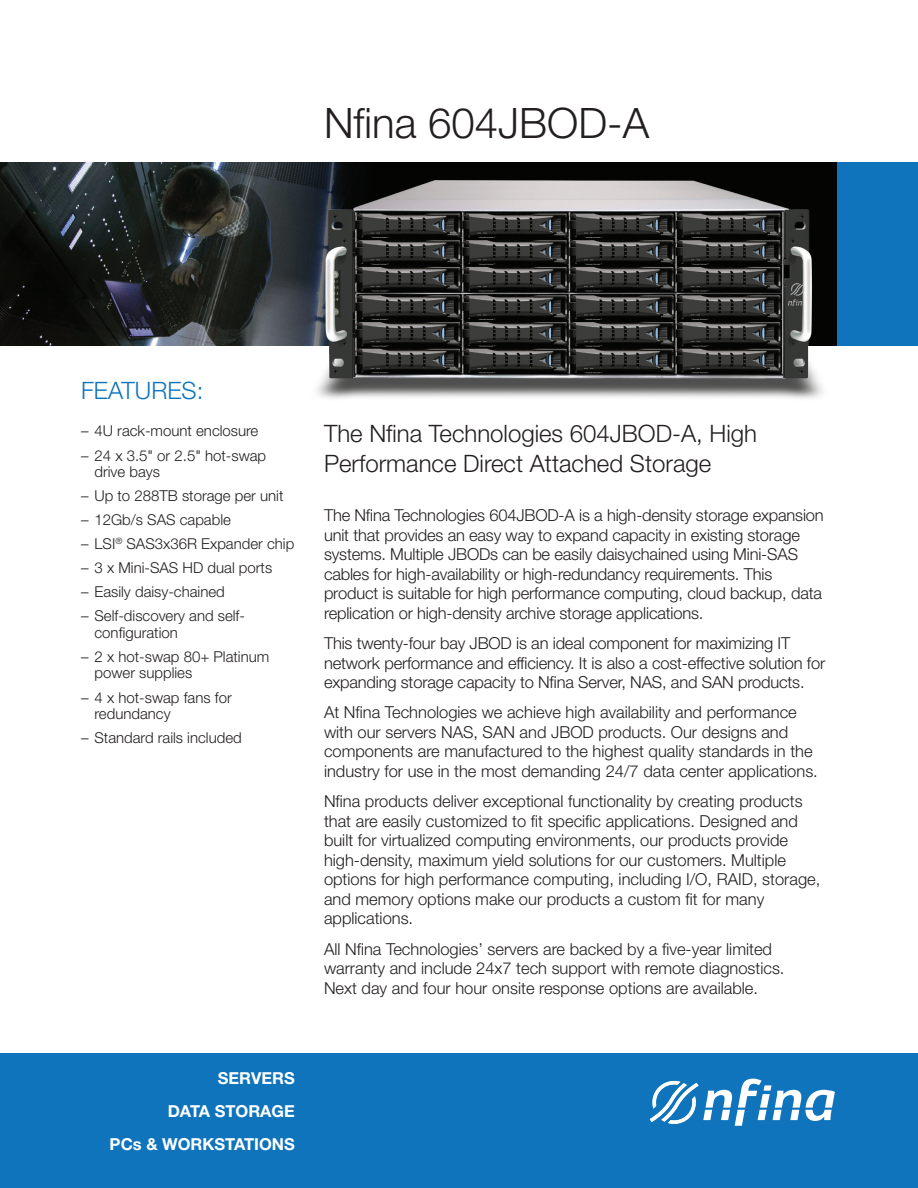
<style>
.page{position:relative;width:918px;height:1188px;background:#fff}
.page>*{position:absolute;margin:0;border:0;box-sizing:border-box;transform-origin:0 0}
.t1{font:300 42px "Helvetica Neue LT Std";color:#231f20}
.t2{font:300 24px/30px "Helvetica Neue LT Std";color:#231f20}
.t3{font:300 24px "Helvetica Neue LT Std";color:#1074bc}
.t4{font:300 16.5px/19.5px "Helvetica Neue LT Std";color:#231f20}
.t5{font:700 16.5px/33px "Helvetica Neue LT Std";color:#fff;text-align:right}
.t6{font:300 15px/16.5px "Helvetica Neue LT Std";color:#231f20}
</style>
<div class="page">
<img style="left:0;top:162px;width:300px;height:184px">
<div style="left:0;top:1053px;width:918px;height:135px;background:#1074bc"></div>
<div style="left:837px;top:162px;width:81px;height:184px;background:#1074bc"></div>
<svg style="left:650px;top:1079px;width:185px;height:47px"></svg>
<img style="left:300px;top:162px;width:537px;height:237px">
<h1 class="t1" style="left:324px;top:97px;width:327px">Nfina 604JBOD-A</h1>
<h2 class="t3" style="left:81px;top:376px;width:124px">FEATURES:</h2>
<p class="t6" style="left:81px;top:423px;width:179px">– 4U rack-mount enclosure</p>
<p class="t6" style="left:94px;top:447px;width:173px;text-indent:-14px">– 24 x 3.5" or 2.5" hot-swap drive bays</p>
<p class="t6" style="left:81px;top:487px;width:204px">– Up to 288TB storage per unit</p>
<p class="t6" style="left:81px;top:511px;width:151px">– 12Gb/s SAS capable</p>
<p class="t6" style="left:81px;top:535px;width:215px">– LSI<sup>®</sup> SAS3x36R Expander chip</p>
<p class="t6" style="left:81px;top:559px;width:193px">– 3 x Mini-SAS HD dual ports</p>
<p class="t6" style="left:81px;top:583px;width:145px">– Easily daisy-chained</p>
<p class="t6" style="left:95px;top:607px;width:152px;text-indent:-14px">– Self-discovery and self&shy;configuration</p>
<p class="t6" style="left:95px;top:648px;width:176px;text-indent:-14px">– 2 x hot-swap 80+ Platinum power supplies</p>
<p class="t6" style="left:95px;top:689px;width:139px;text-indent:-14px">– 4 x hot-swap fans for redundancy</p>
<p class="t6" style="left:81px;top:729px;width:162px">– Standard rails included</p>
<h2 class="t2" style="left:324px;top:418px;width:435px">The Nfina Technologies 604JBOD-A, High<br>Performance Direct Attached Storage</h2>
<p class="t4" style="left:324px;top:505px;width:501px">The Nfina Technologies 604JBOD-A is a high-density storage expansion unit that provides an easy way to expand capacity in existing storage systems. Multiple JBODs can be easily daisychained using Mini-SAS cables for high-availability or high-redundancy requirements. This product is suitable for high performance computing, cloud backup, data replication or high-density archive storage applications.</p>
<p class="t4" style="left:324px;top:633px;width:503px">This twenty-four bay JBOD is an ideal component for maximizing IT network performance and efficiency. It is also a cost-effective solution for expanding storage capacity to Nfina Server, NAS, and SAN products.</p>
<p class="t4" style="left:324px;top:703px;width:495px">At Nfina Technologies we achieve high availability and performance with our servers NAS, SAN and JBOD products. Our designs and components are manufactured to the highest quality standards in the industry for use in the most demanding 24/7 data center applications.</p>
<p class="t4" style="left:324px;top:791px;width:498px">Nfina products deliver exceptional functionality by creating products that are easily customized to fit specific applications. Designed and built for virtualized computing environments, our products provide high-density, maximum yield solutions for our customers. Multiple options for high performance computing, including I/O, RAID, storage, and memory options make our products a custom fit for many applications.</p>
<p class="t4" style="left:324px;top:939px;width:462px">All Nfina Technologies’ servers are backed by a five-year limited warranty and include 24x7 tech support with remote diagnostics.<br>Next day and four hour onsite response options are available.</p>
<p class="t5" style="left:110px;top:1061px;width:187px">SERVERS<br>DATA STORAGE<br>PCs &amp; WORKSTATIONS</p>
</div>
